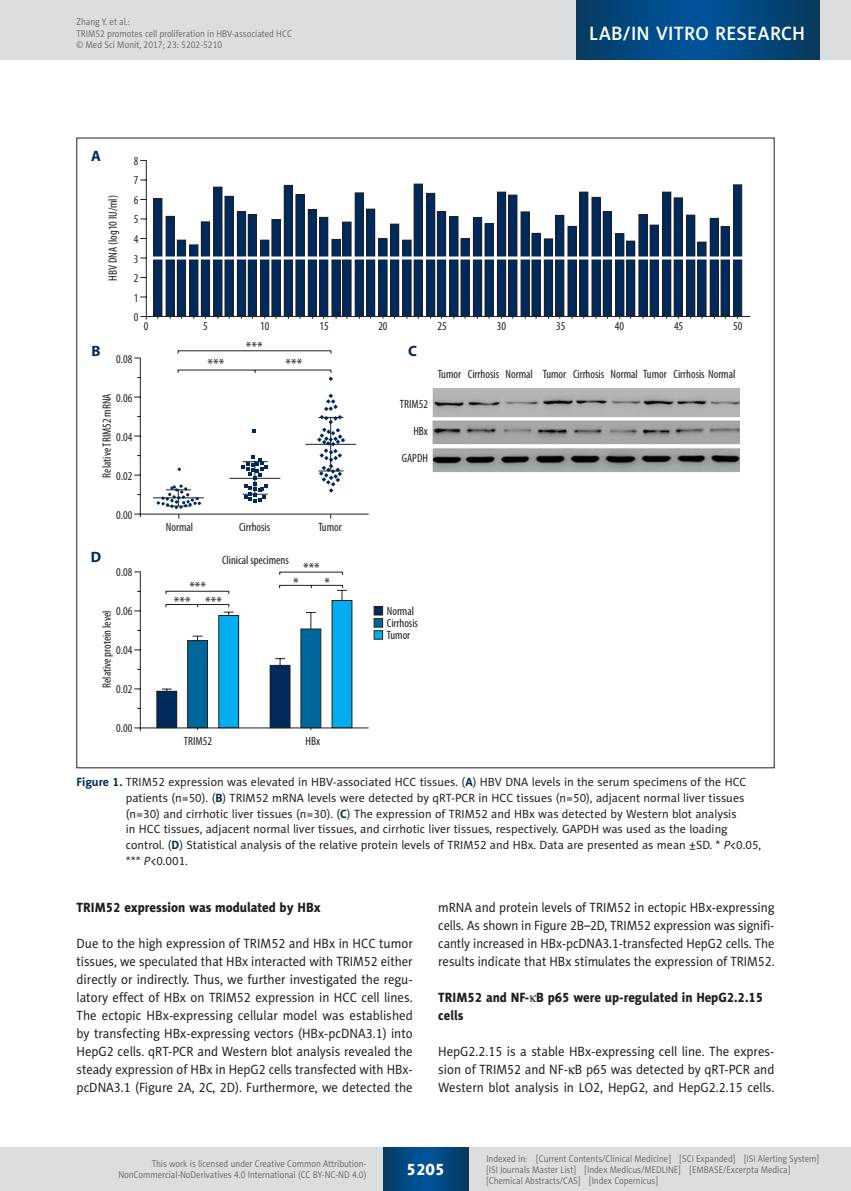
<style>
.page{position:relative;width:851px;height:1191px;background:#fff}
.page>*{position:absolute;margin:0;border:0;box-sizing:border-box;transform-origin:0 0}
.t1{font:19.5px "Naomi Sans EFN Medium";letter-spacing:.01em;color:#fff}
.t2{font:16.5px "Naomi Sans EFN Heavy";color:#fff}
.t3{font:condensed 15px "Myriad Pro";color:#231f20}
.t4{font:700 15px "Myriad Pro";color:#00295c}
.MSM_Body{font:13.5px/18px "Naomi Sans EFN";color:#231f20;text-align:justify;scale:.95 1}
.MSM_Body-2{font:13.5px/18px "Naomi Sans EFN";color:#231f20;text-align:justify;scale:.94 1}
.MSM_Headline_2{font:13.5px/18px "Naomi Sans EFN Heavy";color:#231f20;scale:.95 1}
.MSM_Rycina_tytul{font:12px/15.8px "Naomi Sans EFN";color:#231f20}
.t5{font:condensed 12px/19.5px "Myriad Pro";color:#231f20;text-align:justify}
.t6{font:9.75px/11.2px "Naomi Sans EFN Light";color:#57585a;scale:.9 1}
.s1{font-weight:700;color:#00295c}
.s2{font-style:italic}
.s3{font-family:"Standard Sym L"}
</style>
<div class="page">
<img style="left:432px;top:388px;width:307px;height:84px">
<hr style="left:140px;top:316px;width:610px;height:1px;background:#231f20">
<hr style="left:146px;top:161px;width:1px;height:158px;background:#231f20">
<svg style="left:153px;top:183px;width:585px;height:136px"></svg>
<div style="left:733px;top:184px;width:9px;height:132px;background:#00295c;border:1px solid #231f20"></div>
<hr style="left:152px;top:257px;width:592px;height:2px;background:#fff">
<hr style="left:134px;top:514px;width:234px;height:1px;background:#231f20">
<hr style="left:140px;top:358px;width:1px;height:159px;background:#231f20">
<hr style="left:134px;top:727px;width:234px;height:1px;background:#231f20">
<hr style="left:140px;top:572px;width:1px;height:159px;background:#231f20">
<hr style="left:178px;top:350px;width:153px;height:1px;background:#231f20">
<hr style="left:178px;top:370px;width:153px;height:1px;background:#231f20">
<hr style="left:279px;top:572px;width:63px;height:1px;background:#231f20">
<hr style="left:153px;top:497px;width:51px;height:1px;background:#231f20">
<svg style="left:157px;top:484px;width:44px;height:35px"></svg>
<hr style="left:229px;top:478px;width:51px;height:1px;background:#231f20">
<hr style="left:305px;top:444px;width:51px;height:1px;background:#231f20">
<svg style="left:253px;top:429px;width:3px;height:4px"></svg>
<svg style="left:328px;top:370px;width:5px;height:11px"></svg>
<svg style="left:317px;top:393px;width:28px;height:100px"></svg>
<svg style="left:242px;top:456px;width:26px;height:46px"></svg>
<svg style="left:156px;top:585px;width:196px;height:145px"></svg>
<div style="left:300px;top:628px;width:21px;height:100px;background:#00679d;border:1px solid #231f20"></div>
<div style="left:373px;top:606px;width:10px;height:9px;background:#00295c;border:1px solid #231f20"></div>
<div style="left:373px;top:630px;width:10px;height:9px;background:#00aeef;border:1px solid #231f20"></div>
<div style="left:373px;top:618px;width:10px;height:9px;background:#00679d;border:1px solid #231f20"></div>
<div style="left:0;top:1148px;width:850px;height:43px;background:#dcdddf"></div>
<svg style="left:383px;top:1147px;width:85px;height:43px;background:#02477e"></svg>
<div style="left:0;top:0;width:850px;height:60px;background:#dcdddf"></div>
<svg style="left:576px;top:0;width:243px;height:60px;background:#02477e"></svg>
<p class="t6" style="left:77px;top:16px;width:241px">Zhang Y. et al.:<br>TRIM52 promotes cell proliferation in HBV-associated HCC © Med Sci Monit, 2017; 23: 5202-5210</p>
<h1 class="t1" style="left:589px;top:22px;width:217px">LAB/IN VITRO RESEARCH</h1>
<p class="t4" style="left:91px;top:147px;width:11px">A</p>
<p class="t5" style="left:103px;top:281px;width:87px;rotate:-90deg">HBV DNA (log10 IU/ml)</p>
<p class="t5" style="left:134px;top:151px;width:6px">8<br>7<br>6<br>5<br>4<br>3<br>2<br>1<br>0</p>
<p class="t5" style="left:144px;top:316px;width:6px">0</p>
<p class="t5" style="left:203px;top:316px;width:6px">5</p>
<p class="t5" style="left:260px;top:316px;width:11px">10</p>
<p class="t5" style="left:319px;top:316px;width:11px">15</p>
<p class="t5" style="left:378px;top:316px;width:11px">20</p>
<p class="t5" style="left:437px;top:316px;width:11px">25</p>
<p class="t5" style="left:497px;top:316px;width:11px">30</p>
<p class="t5" style="left:556px;top:316px;width:11px">35</p>
<p class="t5" style="left:614px;top:316px;width:11px">40</p>
<p class="t5" style="left:674px;top:316px;width:11px">45</p>
<p class="t5" style="left:733px;top:316px;width:11px">50</p>
<p class="t4" style="left:91px;top:341px;width:11px">B</p>
<p class="t5" style="left:116px;top:349px;width:18px">0.08</p>
<p class="t5" style="left:116px;top:388px;width:18px">0.06</p>
<p class="t5" style="left:116px;top:427px;width:18px">0.04</p>
<p class="t5" style="left:116px;top:466px;width:18px">0.02</p>
<p class="t5" style="left:116px;top:505px;width:18px">0.00</p>
<p class="t5" style="left:97px;top:477px;width:85px;rotate:-90deg">Relative TRIM52 mRNA</p>
<p class="t4" style="left:91px;top:547px;width:12px">D</p>
<p class="t5" style="left:116px;top:563px;width:18px">0.08</p>
<p class="t5" style="left:116px;top:602px;width:18px">0.06</p>
<p class="t5" style="left:116px;top:641px;width:18px">0.04</p>
<p class="t5" style="left:116px;top:680px;width:18px">0.02</p>
<p class="t5" style="left:116px;top:719px;width:18px">0.00</p>
<p class="t5" style="left:97px;top:688px;width:79px;rotate:-90deg">Relative protein level</p>
<p class="t3" style="left:246px;top:338px;width:18px">***</p>
<p class="t3" style="left:207px;top:356px;width:18px">***</p>
<p class="t3" style="left:285px;top:356px;width:18px">***</p>
<p class="t5" style="left:166px;top:517px;width:29px">Normal</p>
<p class="t5" style="left:239px;top:517px;width:33px">Cirrhosis</p>
<p class="t5" style="left:318px;top:517px;width:25px">Tumor</p>
<p class="t5" style="left:222px;top:550px;width:68px">Clinical specimens</p>
<p class="t3" style="left:303px;top:560px;width:18px">***</p>
<p class="t3" style="left:189px;top:579px;width:18px">***</p>
<p class="t3" style="left:174px;top:594px;width:50px">*** ***</p>
<p class="t5" style="left:184px;top:731px;width:29px">TRIM52</p>
<p class="t3" style="left:293px;top:575px;width:38px">* *</p>
<p class="t5" style="left:305px;top:731px;width:16px">HBx</p>
<p class="t4" style="left:408px;top:341px;width:10px">C</p>
<p class="t5" style="left:400px;top:395px;width:29px">TRIM52</p>
<p class="t5" style="left:413px;top:422px;width:16px">HBx</p>
<p class="t5" style="left:402px;top:449px;width:28px">GAPDH</p>
<p class="t5" style="left:437px;top:365px;width:25px">Tumor</p>
<p class="t5" style="left:505px;top:365px;width:62px">Normal umor</p>
<p class="t5" style="left:468px;top:365px;width:33px">Cirrhosis</p>
<p class="t5" style="left:542px;top:365px;width:6px">T</p>
<p class="t5" style="left:610px;top:365px;width:58px">Normal umor</p>
<p class="t5" style="left:573px;top:365px;width:33px">Cirrhosis</p>
<p class="t5" style="left:643px;top:365px;width:6px">T</p>
<p class="t5" style="left:708px;top:365px;width:7px">N</p>
<p class="t5" style="left:673px;top:365px;width:63px">Cirrhosis ormal</p>
<p class="t5" style="left:387px;top:605px;width:33px;line-height:12px;text-align:left">Normal<br>Cirrhosis<br>Tumor</p>
<p class="MSM_Rycina_tytul" style="left:126px;top:774px;width:637px;text-indent:-49px"><span class="s1">Figure 1.</span> TRIM52 expression was elevated in HBV-associated HCC tissues. (<span class="s1">A</span>) HBV DNA levels in the serum specimens of the HCC patients (n=50). (<span class="s1">B</span>) TRIM52 mRNA levels were detected by qRT-PCR in HCC tissues (n=50), adjacent normal liver tissues (n=30) and cirrhotic liver tissues (n=30). (<span class="s1">C</span>) The expression of TRIM52 and HBx was detected by Western blot analysis<br>in HCC tissues, adjacent normal liver tissues, and cirrhotic liver tissues, respectively. GAPDH was used as the loading control. (<span class="s1">D</span>) Statistical analysis of the relative protein levels of TRIM52 and HBx. Data are presented as mean ±SD. * <span class="s2">P</span>&lt;0.05, *** <span class="s2">P</span>&lt;0.001.</p>
<p class="MSM_Headline_2" style="left:77px;top:898px;width:258px">TRIM52 expression was modulated by HBx</p>
<p class="MSM_Body" style="left:77px;top:934px;width:355px">Due to the high expression of TRIM52 and HBx in HCC tumor tissues, we speculated that HBx interacted with TRIM52 either directly or indirectly. Thus, we further investigated the regu&shy;latory effect of HBx on TRIM52 expression in HCC cell lines.<br>The ectopic HBx-expressing cellular model was established by transfecting HBx-expressing vectors (HBx-pcDNA3.1) into HepG2 cells. qRT-PCR and Western blot analysis revealed the steady expression of HBx in HepG2 cells transfected with HBx&shy;pcDNA3.1 (Figure 2A, 2C, 2D). Furthermore, we detected the</p>
<p class="MSM_Body-2" style="left:438px;top:898px;width:359px">mRNA and protein levels of TRIM52 in ectopic HBx-expressing cells. As shown in Figure 2B–2D, TRIM52 expression was signifi&shy;cantly increased in HBx-pcDNA3.1-transfected HepG2 cells. The results indicate that HBx stimulates the expression of TRIM52.</p>
<p class="MSM_Headline_2" style="left:438px;top:988px;width:343px">TRIM52 and NF-<span class="s3">k</span>B p65 were up-regulated in HepG2.2.15 cells</p>
<p class="MSM_Body" style="left:438px;top:1042px;width:355px">HepG2.2.15 is a stable HBx-expressing cell line. The expres&shy;sion of TRIM52 and NF-<span class="s3">k</span>B p65 was detected by qRT-PCR and Western blot analysis in LO2, HepG2, and HepG2.2.15 cells.</p>
<p class="t6" style="left:118px;top:1158px;width:277px;text-align:right">This work is licensed under Creative Common Attribution-<br>NonCommercial-NoDerivatives 4.0 International (CC BY-NC-ND 4.0)</p>
<p class="t2" style="left:406px;top:1159px;width:40px">5205</p>
<p class="t6" style="left:486px;top:1152px;width:371px">Indexed in: [Current Contents/Clinical Medicine] [SCI Expanded] [ISI Alerting System] [ISI Journals Master List] [Index Medicus/MEDLINE] [EMBASE/Excerpta Medica] [Chemical Abstracts/CAS] [Index Copernicus]</p>
</div>
